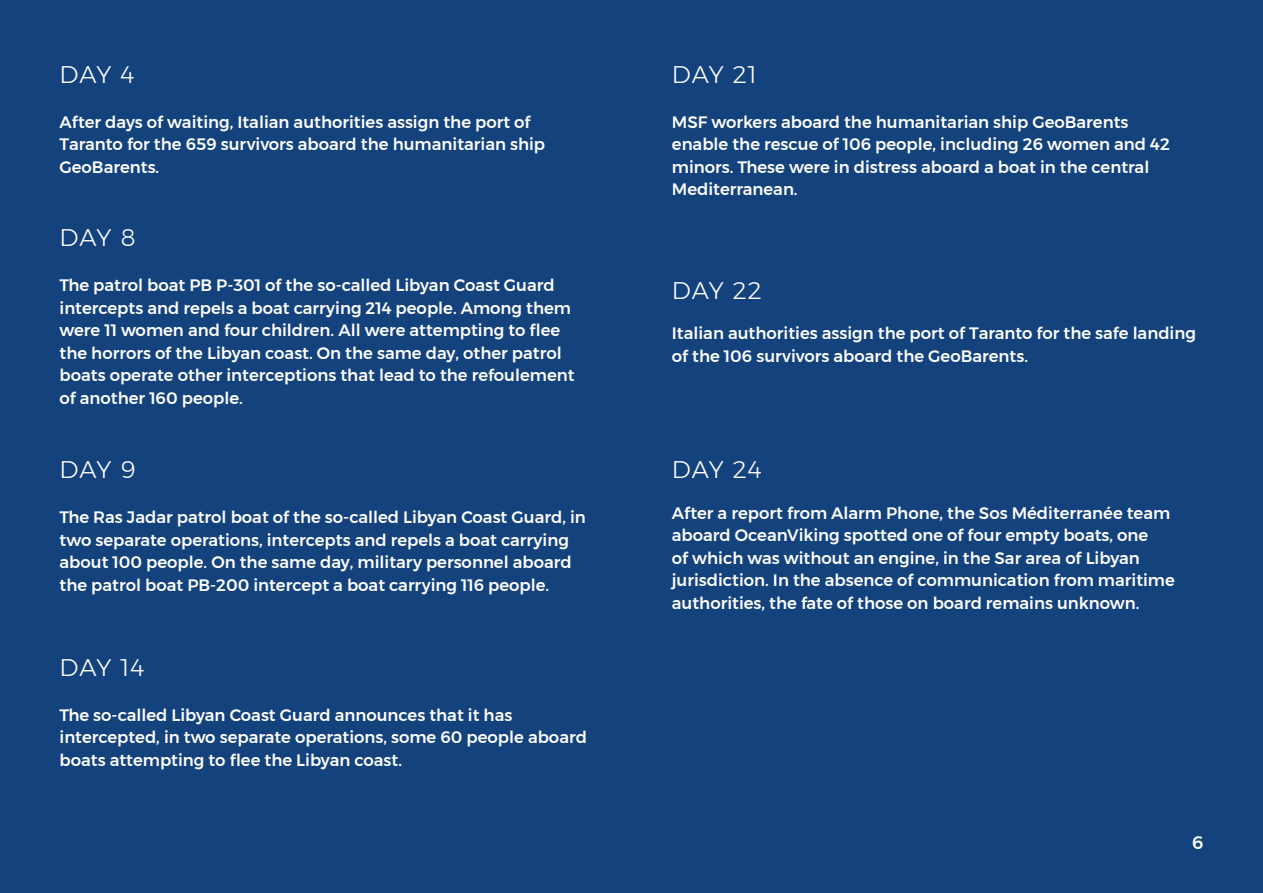
<style>
.page{position:relative;width:1263px;height:893px;background:#13427d}
.page>*{position:absolute;margin:0;border:0;box-sizing:border-box;transform-origin:0 0}
.t1{font:300 24px "Montserrat";letter-spacing:.035em;color:#fff}
.t2{font:500 18px "Montserrat";color:#fff}
.t3{font:500 16.5px/22.5px "Montserrat";color:#fff}
</style>
<div class="page">
<h1 class="t1" style="left:60px;top:56px;width:76px">DAY 4</h1>
<p class="t3" style="left:60px;top:110px;width:487px">After days of waiting, Italian authorities assign the port of<br>Taranto for the 659 survivors aboard the humanitarian ship<br>GeoBarents.</p>
<h1 class="t1" style="left:60px;top:220px;width:78px">DAY 8</h1>
<p class="t3" style="left:60px;top:274px;width:517px">The patrol boat PB P-301 of the so-called Libyan Coast Guard intercepts and repels a boat carrying 214 people. Among them were 11 women and four children. All were attempting to flee the horrors of the Libyan coast. On the same day, other patrol boats operate other interceptions that lead to the refoulement of another 160 people.</p>
<h1 class="t1" style="left:60px;top:452px;width:78px">DAY 9</h1>
<p class="t3" style="left:60px;top:506px;width:528px">The Ras Jadar patrol boat of the so-called Libyan Coast Guard, in two separate operations, intercepts and repels a boat carrying about 100 people. On the same day, military personnel aboard the patrol boat PB-200 intercept a boat carrying 116 people.</p>
<h1 class="t1" style="left:60px;top:649px;width:86px">DAY 14</h1>
<p class="t3" style="left:60px;top:704px;width:529px">The so-called Libyan Coast Guard announces that it has intercepted, in two separate operations, some 60 people aboard boats attempting to flee the Libyan coast.</p>
<h1 class="t1" style="left:672px;top:56px;width:86px">DAY 21</h1>
<p class="t3" style="left:672px;top:110px;width:499px">MSF workers aboard the humanitarian ship GeoBarents enable the rescue of 106 people, including 26 women and 42 minors. These were in distress aboard a boat in the central Mediterranean.</p>
<h1 class="t1" style="left:672px;top:272px;width:91px">DAY 22</h1>
<p class="t3" style="left:672px;top:322px;width:526px">Italian authorities assign the port of Taranto for the safe landing of the 106 survivors aboard the GeoBarents.</p>
<h1 class="t1" style="left:672px;top:452px;width:91px">DAY 24</h1>
<p class="t3" style="left:672px;top:502px;width:504px">After a report from Alarm Phone, the Sos Méditerranée team aboard OceanViking spotted one of four empty boats, one<br>of which was without an engine, in the Sar area of Libyan jurisdiction. In the absence of communication from maritime authorities, the fate of those on board remains unknown.</p>
<p class="t2" style="left:1192px;top:828px;width:13px">6</p>
</div>
